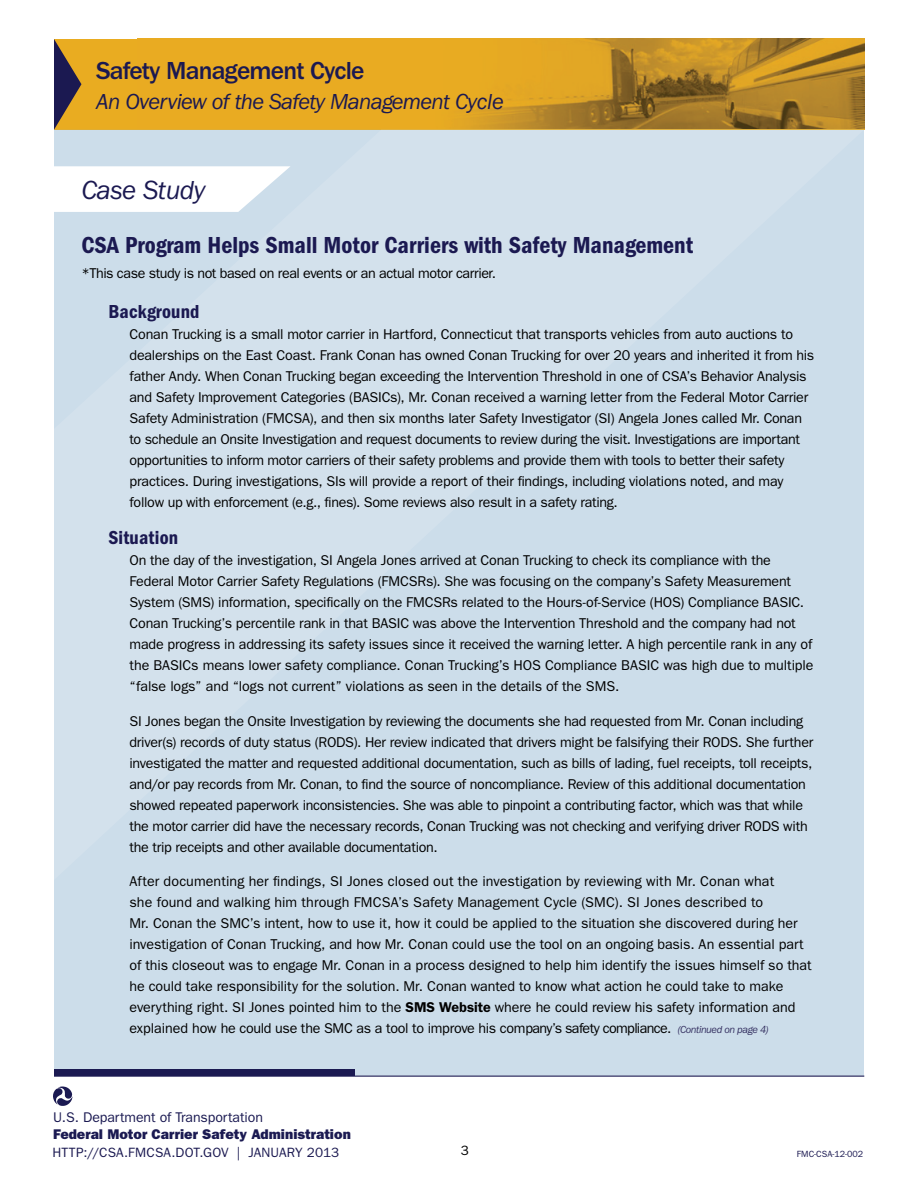
<style>
.page{position:relative;width:918px;height:1188px;background:#fff}
.page>*{position:absolute;margin:0;border:0;box-sizing:border-box;transform-origin:0 0}
.t1{font:italic 27px "ITC Franklin Gothic Std";letter-spacing:-.02em;color:#1b1951}
.t2{font:500 25.5px "ITC Franklin Gothic Std";letter-spacing:-.035em;color:#1b1951}
.t3{font:24px "ITC Franklin Gothic Std Dm Cd";color:#1b1951}
.t4{font:italic 22.5px "ITC Franklin Gothic Std";letter-spacing:-.035em;color:#1b1951}
.t5{font:19.5px "ITC Franklin Gothic Std Dm Cd";letter-spacing:.01em;color:#1b1951}
.t6{font:14.25px/21px "ITC Franklin Gothic Std";letter-spacing:-.015em;color:#000}
.t7{font:14.1px/17px "ITC Franklin Gothic Std Hvy";color:#1b1a52}
.t8{font:13.5px "ITC Franklin Gothic Std";letter-spacing:.01em;color:#1b1951}
.t9{font:13.5px "ITC Franklin Gothic Std";color:#000}
.t10{font:9px "ITC Franklin Gothic Std";color:#1b1951}
.s1{font-weight:600}
.s2{font-style:italic;font-size:10.5px;color:#332f60}
.s3{font-family:"ITC Franklin Gothic Std"}
</style>
<div class="page">
<div style="left:54px;top:39px;width:811px;height:91px;background:#e9ac21"></div>
<img style="left:466px;top:39px;width:399px;height:89px">
<svg style="left:54px;top:39px;width:27px;height:91px"></svg>
<div style="left:54px;top:944px;width:810px;height:132px;background:#ccddea"></div>
<div style="left:54px;top:130px;width:810px;height:814px;background:#ccddea"></div>
<svg style="left:53px;top:1086px;width:20px;height:20px"></svg>
<div style="left:54px;top:1069px;width:300px;height:7px;background:#1b1a52"></div>
<hr style="left:54px;top:1076px;width:810px;height:1px;background:#1b1a52">
<h2 class="t2" style="left:96px;top:56px;width:270px">Safety Management Cycle</h2>
<h3 class="t4" style="left:96px;top:89px;width:409px">An Overview of the Safety Management Cycle</h3>
<p class="t1" style="left:81px;top:175px;width:125px">Case Study</p>
<h4 class="t3" style="left:81px;top:232px;width:613px">CSA Program Helps Small Motor Carriers with Safety Management</h4>
<p class="t6" style="left:81px;top:263px;width:416px">*This case study is not based on real events or an actual motor carrier.</p>
<p class="t5" style="left:108px;top:301px;width:93px">Background</p>
<p class="t6" style="left:129px;top:324px;width:686px">Conan Trucking is a small motor carrier in Hartford, Connecticut that transports vehicles from auto auctions to dealerships on the East Coast. Frank Conan has owned Conan Trucking for over 20 years and inherited it from his father Andy. When Conan Trucking began exceeding the Intervention Threshold in one of CSA’s Behavior Analysis and Safety Improvement Categories (BASICs), Mr. Conan received a warning letter from the Federal Motor Carrier Safety Administration (FMCSA), and then six months later Safety Investigator (SI) Angela Jones called Mr. Conan to schedule an Onsite Investigation and request documents to review during the visit. Investigations are important opportunities to inform motor carriers of their safety problems and provide them with tools to better their safety practices. During investigations, SIs will provide a report of their findings, including violations noted, and may follow up with enforcement (e.g., fines). Some reviews also result in a safety rating.</p>
<p class="t5" style="left:108px;top:527px;width:71px">Situation</p>
<p class="t6" style="left:129px;top:550px;width:686px">On the day of the investigation, SI Angela Jones arrived at Conan Trucking to check its compliance with the Federal Motor Carrier Safety Regulations (FMCSRs). She was focusing on the company’s Safety Measurement System (SMS) information, specifically on the FMCSRs related to the Hours-of-Service (HOS) Compliance BASIC.<br>Conan Trucking’s percentile rank in that BASIC was above the Intervention Threshold and the company had not made progress in addressing its safety issues since it received the warning letter. A high percentile rank in any of the BASICs means lower safety compliance. Conan Trucking’s HOS Compliance BASIC was high due to multiple “false logs” and “logs not current” violations as seen in the details of the SMS.</p>
<p class="t6" style="left:129px;top:710px;width:685px">SI Jones began the Onsite Investigation by reviewing the documents she had requested from Mr. Conan including driver(s) records of duty status (RODS). Her review indicated that drivers might be falsifying their RODS. She further investigated the matter and requested additional documentation, such as bills of lading, fuel receipts, toll receipts, and/or pay records from Mr. Conan, to find the source of noncompliance. Review of this additional documentation showed repeated paperwork inconsistencies. She was able to pinpoint a contributing factor, which was that while the motor carrier did have the necessary records, Conan Trucking was not checking and verifying driver RODS with the trip receipts and other available documentation.</p>
<p class="t6" style="left:129px;top:871px;width:684px">After documenting her findings, SI Jones closed out the investigation by reviewing with Mr. Conan what<br>she found and walking him through FMCSA’s Safety Management Cycle (SMC). SI Jones described to<br>Mr. Conan the SMC’s intent, how to use it, how it could be applied to the situation she discovered during her investigation of Conan Trucking, and how Mr. Conan could use the tool on an ongoing basis. An essential part of this closeout was to engage Mr. Conan in a process designed to help him identify the issues himself so that he could take responsibility for the solution. Mr. Conan wanted to know what action he could take to make everything right. SI Jones pointed him to the <span class="s1">SMS Website</span> where he could review his safety information and explained how he could use the SMC as a tool to improve his company’s safety compliance. <span class="s2">(Continued on page 4)</span></p>
<p class="t7" style="left:53px;top:1108px;width:299px"><span class="s3">U.S. Department of Transportation<br></span>Federal Motor Carrier Safety Administration</p>
<p class="t8" style="left:53px;top:1144px;width:288px">HTTP://CSA.FMCSA.DOT.GOV | JANUARY 2013</p>
<p class="t9" style="left:461px;top:1143px;width:10px">3</p>
<p class="t10" style="left:797px;top:1148px;width:68px">FMC-CSA-12-002</p>
</div>
